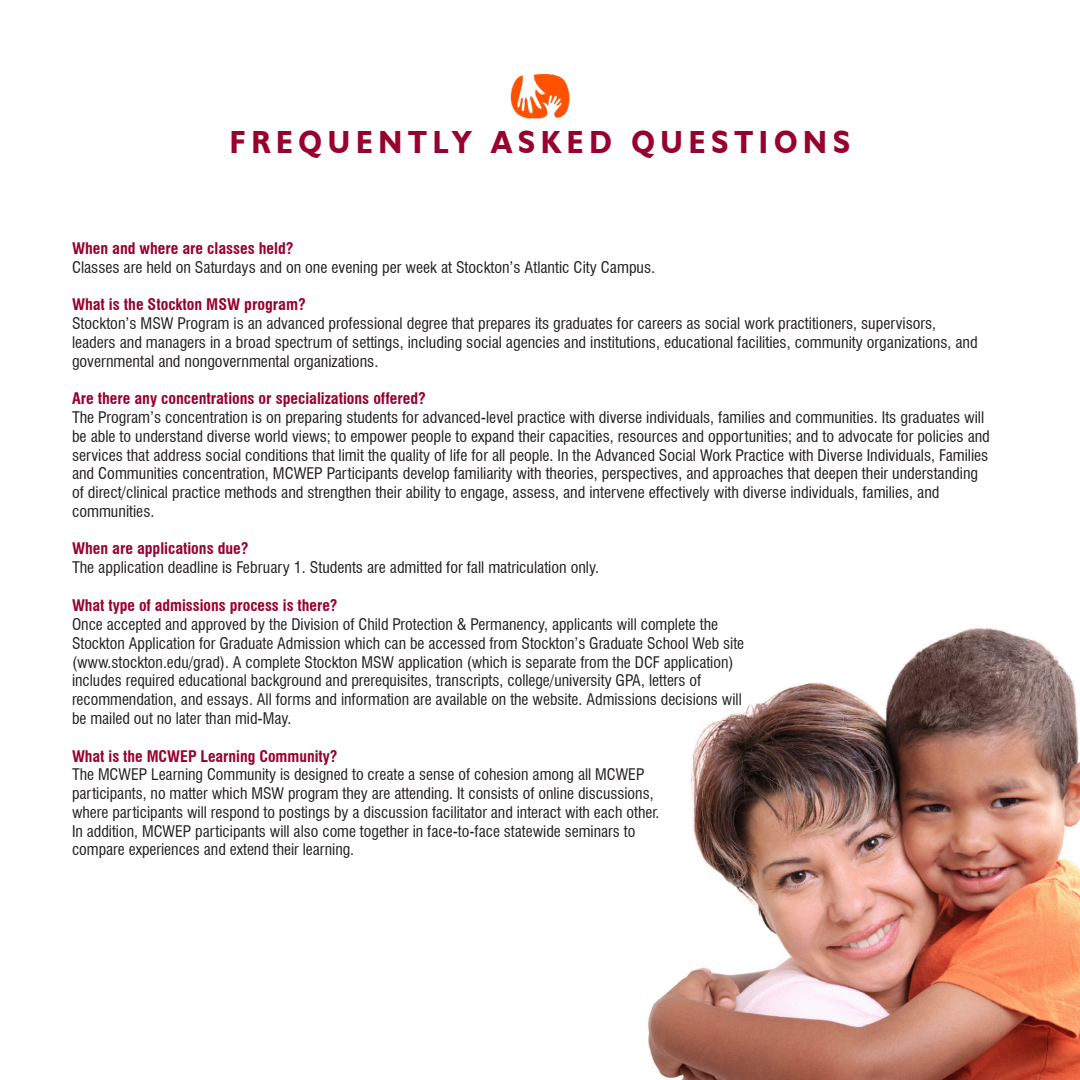
<style>
.page{position:relative;width:1080px;height:1080px;background:#fff}
.page>*{position:absolute;margin:0;border:0;box-sizing:border-box;transform-origin:0 0}
.t1{font:700 32px "Humanist 521 BT";letter-spacing:.2em;color:#98012d;scale:.91 1}
.t2{font:condensed 15.6px/18.8px "Swiss 721 BT";color:#231f20}
.t3{font:700 condensed 15.6px "Swiss 721 BT";color:#98012d}
</style>
<div class="page">
<img style="left:648px;top:628px;width:431px;height:452px">
<hr style="left:1079px;top:0;width:1px;height:1080px;background:#e1e2e4">
<img style="left:510px;top:73px;width:60px;height:46px">
<p class="t1" style="left:230px;top:123px;width:683px">FREQUENTLY ASKED QUESTIONS</p>
<p class="t3" style="left:72px;top:239px;width:223px">When and where are classes held?</p>
<p class="t2" style="left:72px;top:258px;width:585px">Classes are held on Saturdays and on one evening per week at Stockton’s Atlantic City Campus.</p>
<p class="t3" style="left:72px;top:295px;width:235px">What is the Stockton MSW program?</p>
<p class="t2" style="left:72px;top:314px;width:907px">Stockton’s MSW Program is an advanced professional degree that prepares its graduates for careers as social work practitioners, supervisors, leaders and managers in a broad spectrum of settings, including social agencies and institutions, educational facilities, community organizations, and governmental and nongovernmental organizations.</p>
<p class="t3" style="left:72px;top:389px;width:356px">Are there any concentrations or specializations offered?</p>
<p class="t2" style="left:72px;top:408px;width:919px">The Program’s concentration is on preparing students for advanced-level practice with diverse individuals, families and communities. Its graduates will be able to understand diverse world views; to empower people to expand their capacities, resources and opportunities; and to advocate for policies and services that address social conditions that limit the quality of life for all people. In the Advanced Social Work Practice with Diverse Individuals, Families and Communities concentration, MCWEP Participants develop familiarity with theories, perspectives, and approaches that deepen their understanding of direct/clinical practice methods and strengthen their ability to engage, assess, and intervene effectively with diverse individuals, families, and communities.</p>
<p class="t3" style="left:72px;top:539px;width:178px">When are applications due?</p>
<p class="t2" style="left:72px;top:558px;width:529px">The application deadline is February 1. Students are admitted for fall matriculation only.</p>
<p class="t3" style="left:72px;top:596px;width:267px">What type of admissions process is there?</p>
<p class="t2" style="left:72px;top:615px;width:674px">Once accepted and approved by the Division of Child Protection &amp; Permanency, applicants will complete the Stockton Application for Graduate Admission which can be accessed from Stockton’s Graduate School Web site (www.stockton.edu/grad). A complete Stockton MSW application (which is separate from the DCF application) includes required educational background and prerequisites, transcripts, college/university GPA, letters of recommendation, and essays. All forms and information are available on the website. Admissions decisions will be mailed out no later than mid-May.</p>
<p class="t3" style="left:72px;top:747px;width:267px">What is the MCWEP Learning Community?</p>
<p class="t2" style="left:72px;top:765px;width:589px">The MCWEP Learning Community is designed to create a sense of cohesion among all MCWEP participants, no matter which MSW program they are attending. It consists of online discussions, where participants will respond to postings by a discussion facilitator and interact with each other.<br>In addition, MCWEP participants will also come together in face-to-face statewide seminars to compare experiences and extend their learning.</p>
</div>
